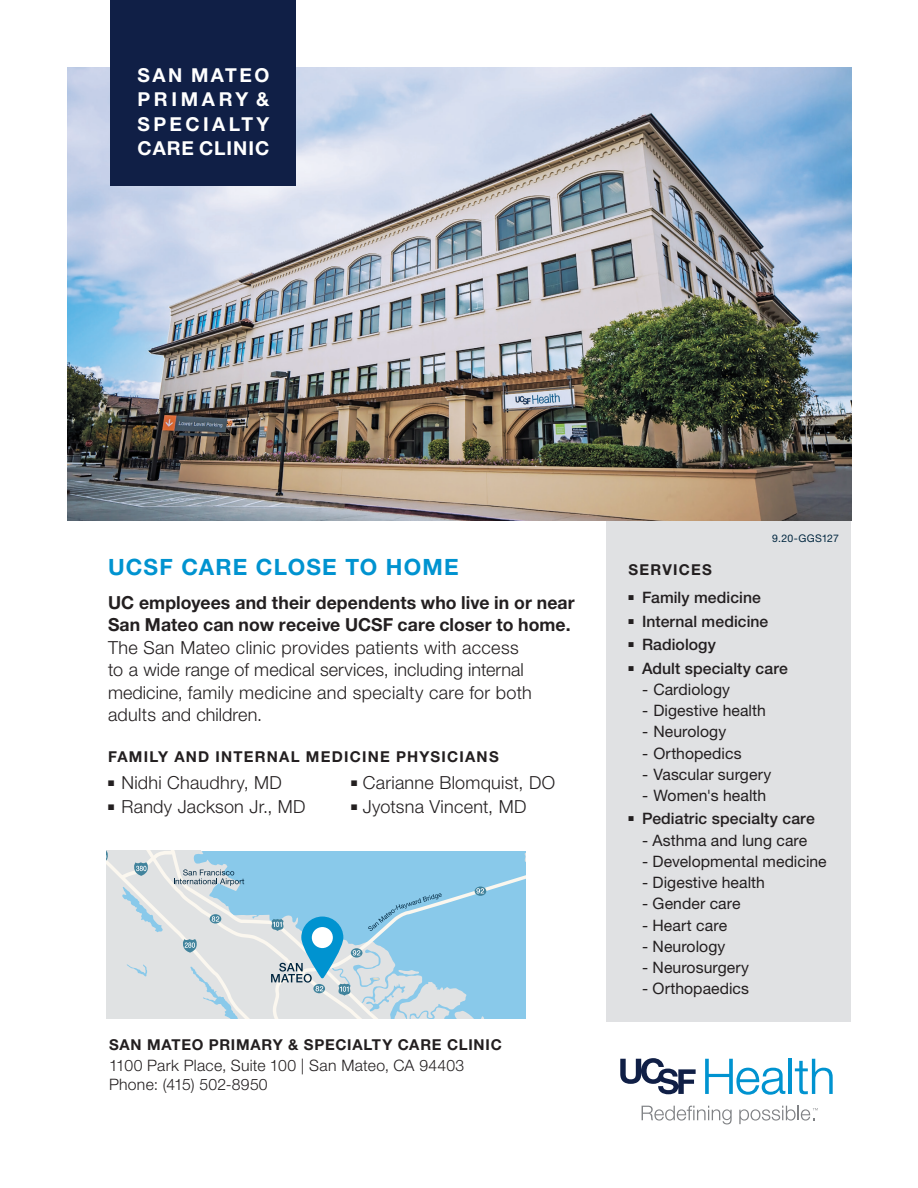
<style>
.page{position:relative;width:918px;height:1188px;background:#fff}
.page>*{position:absolute;margin:0;border:0;box-sizing:border-box;transform-origin:0 0}
.t1{font:700 22.5px "Helvetica Neue";letter-spacing:.05em;color:#0093d0}
.t2{font:700 19.2px/24.3px "Helvetica Neue LT Std";letter-spacing:.06em;color:#fff}
.t3{font:700 19.2px "Helvetica Neue LT Std";letter-spacing:.13em;color:#fff}
.t4{font:700 19.2px "Helvetica Neue LT Std";letter-spacing:.19em;color:#fff}
.t5{font:300 18px "Helvetica Neue LT Std";letter-spacing:.015em;color:#231f20}
.t6{font:700 18px/22.5px "Helvetica Neue";letter-spacing:.005em;color:#231f20}
.t7{font:15.75px "Helvetica Neue LT Std";letter-spacing:.005em;color:#231f20}
.t8{font:500 15.75px "Helvetica Neue LT Std";letter-spacing:.005em;color:#231f20}
.t9{font:300 15.75px "Helvetica Neue LT Std";letter-spacing:.02em;color:#231f20}
.t10{font:700 15px "Helvetica Neue LT Std";letter-spacing:.075em;color:#231f20}
.t11{font:700 15px "Helvetica Neue LT Std";letter-spacing:.05em;color:#231f20}
.Bullets{font:10.5px "Helvetica Neue LT Std";letter-spacing:.01em;color:#00263f}
</style>
<div class="page">
<div style="left:606px;top:495px;width:244px;height:527px;background:#e0e1e3"></div>
<img style="left:68px;top:68px;width:783px;height:452px">
<div style="left:110px;top:0;width:185px;height:185px;background:#101f46"></div>
<svg style="left:620px;top:1058px;width:76px;height:36px"></svg>
<svg style="left:705px;top:1059px;width:80px;height:36px"></svg>
<hr style="left:788px;top:1059px;width:4px;height:35px;background:#0093d0">
<svg style="left:795px;top:1059px;width:38px;height:35px"></svg>
<svg style="left:642px;top:1106px;width:90px;height:18px"></svg>
<svg style="left:739px;top:1106px;width:79px;height:18px"></svg>
<svg style="left:107px;top:851px;width:419px;height:167px;background:#b2d5e7"></svg>
<svg style="left:210px;top:914px;width:11px;height:10px"></svg>
<div style="left:475px;top:887px;width:11px;height:9px;background:#41839c;border-radius:50%"></div>
<svg style="left:182px;top:939px;width:15px;height:14px"></svg>
<svg style="left:107px;top:851px;width:1px;height:13px"></svg>
<svg style="left:476px;top:888px;width:8px;height:6px"></svg>
<svg style="left:118px;top:851px;width:126px;height:35px;background:#c2d3db"></svg>
<svg style="left:212px;top:916px;width:7px;height:6px"></svg>
<svg style="left:368px;top:893px;width:74px;height:38px;background:#8cc5e2"></svg>
<svg style="left:271px;top:917px;width:89px;height:79px;background:#9bc5d8"></svg>
<div style="left:312px;top:927px;width:21px;height:21px;background:#fff;border-radius:50%"></div>
<p class="t3" style="left:137px;top:63px;width:133px">SAN MATEO</p>
<p class="t4" style="left:137px;top:88px;width:133px">PRIMARY &amp;</p>
<p class="t2" style="left:137px;top:111px;width:133px">SPECIALTY<br>CARE CLINIC</p>
<p class="t1" style="left:108px;top:553px;width:352px">UCSF CARE CLOSE TO HOME</p>
<p class="t6" style="left:108px;top:591px;width:468px">UC employees and their dependents who live in or near<br>San Mateo can now receive UCSF care closer to home.</p>
<p class="t5" style="left:108px;top:636px;width:412px">The San Mateo clinic provides patients with access</p>
<p class="t5" style="left:108px;top:659px;width:417px">to a wide range of medical services, including internal</p>
<p class="t5" style="left:108px;top:681px;width:425px">medicine, family medicine and specialty care for both</p>
<p class="t5" style="left:108px;top:704px;width:156px">adults and children.</p>
<p class="t10" style="left:108px;top:748px;width:392px">FAMILY AND INTERNAL MEDICINE PHYSICIANS</p>
<p class="t5" style="left:108px;top:772px;width:175px">■ Nidhi Chaudhry, MD</p>
<p class="t5" style="left:351px;top:772px;width:206px">■ Carianne Blomquist, DO</p>
<p class="t5" style="left:108px;top:795px;width:199px">■ Randy Jackson Jr., MD</p>
<p class="t5" style="left:351px;top:795px;width:177px">■ Jyotsna Vincent, MD</p>
<p class="t11" style="left:109px;top:1036px;width:394px">SAN MATEO PRIMARY &amp; SPECIALTY CARE CLINIC</p>
<p class="t9" style="left:109px;top:1055px;width:357px">1100 Park Place, Suite 100 | San Mateo, CA 94403</p>
<p class="t9" style="left:109px;top:1075px;width:160px">Phone: (415) 502-8950</p>
<p class="Bullets" style="left:772px;top:532px;width:68px">9.20-GGS127</p>
<p class="t10" style="left:629px;top:560px;width:85px">SERVICES</p>
<p class="t8" style="left:629px;top:588px;width:134px">■ Family medicine</p>
<p class="t8" style="left:629px;top:612px;width:141px">■ Internal medicine</p>
<p class="t8" style="left:629px;top:635px;width:89px">■ Radiology</p>
<p class="t8" style="left:629px;top:659px;width:161px">■ Adult specialty care</p>
<p class="t7" style="left:642px;top:680px;width:90px">- Cardiology</p>
<p class="t7" style="left:642px;top:701px;width:125px">- Digestive health</p>
<p class="t7" style="left:642px;top:722px;width:86px">- Neurology</p>
<p class="t7" style="left:642px;top:744px;width:101px">- Orthopedics</p>
<p class="t7" style="left:642px;top:765px;width:131px">- Vascular surgery</p>
<p class="t7" style="left:642px;top:786px;width:126px">- Women's health</p>
<p class="t8" style="left:629px;top:809px;width:188px">■ Pediatric specialty care</p>
<p class="t7" style="left:642px;top:831px;width:167px">- Asthma and lung care</p>
<p class="t7" style="left:642px;top:852px;width:186px">- Developmental medicine</p>
<p class="t7" style="left:642px;top:873px;width:124px">- Digestive health</p>
<p class="t7" style="left:642px;top:894px;width:100px">- Gender care</p>
<p class="t7" style="left:642px;top:916px;width:87px">- Heart care</p>
<p class="t7" style="left:642px;top:937px;width:85px">- Neurology</p>
<p class="t7" style="left:642px;top:958px;width:109px">- Neurosurgery</p>
<p class="t7" style="left:642px;top:979px;width:109px">- Orthopaedics</p>
</div>
